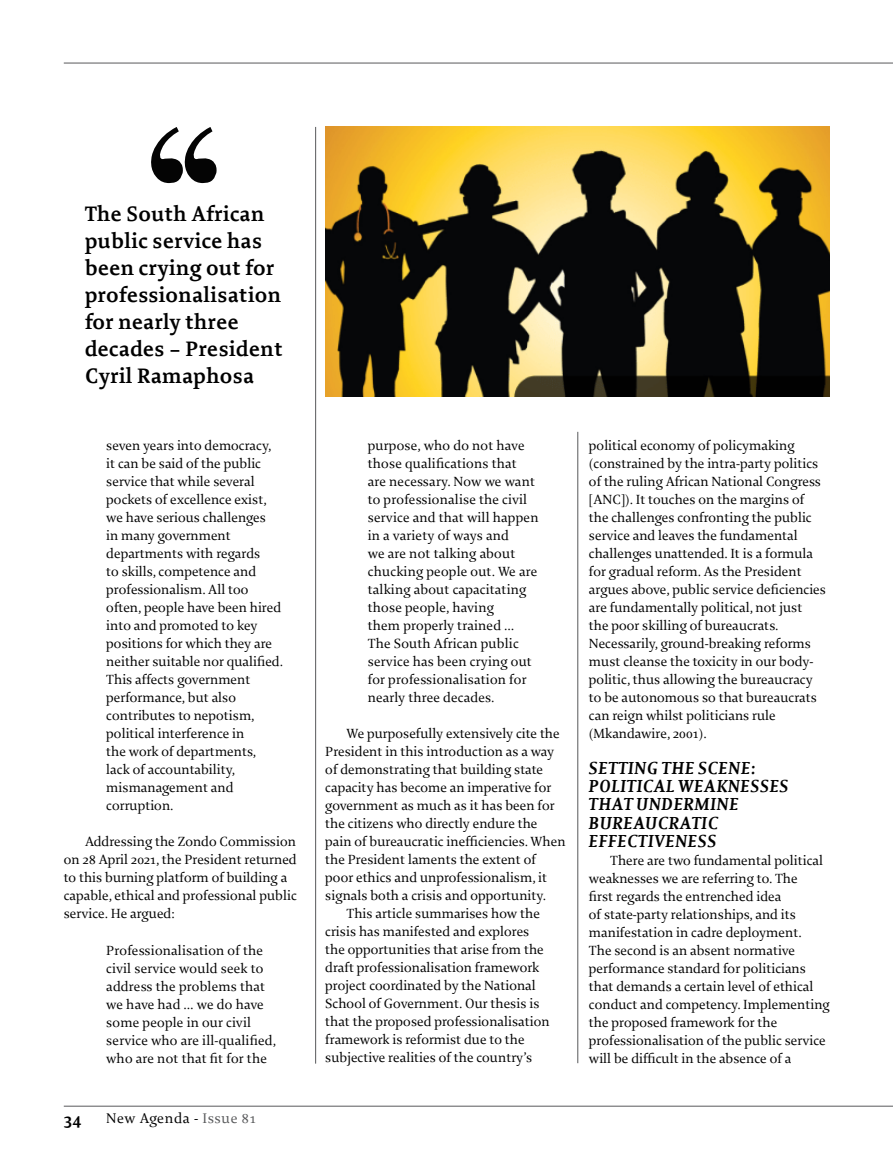
<style>
.page{position:relative;width:893px;height:1170px;background:#fff}
.page>*{position:absolute;margin:0;border:0;box-sizing:border-box;transform-origin:0 0}
.t1{font:700 22.5px/27px "Enigma";letter-spacing:.02em;color:#000}
.t2{font:italic 700 18.75px/18px "Enigma";letter-spacing:.03em;color:#000}
.t3{font:700 18.75px "Enigma";color:#000}
.t4{font:15px "Enigma";letter-spacing:.04em;color:#000}
.t5{font:14.25px/18px "Enigma";color:#000}
.s1{color:#58595b}
</style>
<div class="page">
<hr style="left:64px;top:1105px;width:829px;height:1px;background:#58595b">
<hr style="left:64px;top:63px;width:829px;height:1px;background:#58595b">
<hr style="left:315px;top:127px;width:1px;height:936px;background:#58595b">
<hr style="left:577px;top:432px;width:1px;height:631px;background:#58595b">
<img style="left:151px;top:127px;width:66px;height:56px">
<img style="left:325px;top:127px;width:505px;height:269px">
<h1 class="t1" style="left:85px;top:201px;width:199px">The South African public service has been crying out for professionalisation for nearly three decades – President<br>Cyril Ramaphosa</h1>
<p class="t5" style="left:106px;top:437px;width:178px">seven years into democracy, it can be said of the public service that while several pockets of excellence exist, we have serious challenges<br>in many government departments with regards<br>to skills, competence and professionalism. All too often, people have been hired into and promoted to key positions for which they are neither suitable nor qualified.<br>This affects government performance, but also contributes to nepotism, political interference in<br>the work of departments, lack of accountability, mismanagement and corruption.</p>
<p class="t5" style="left:64px;top:833px;width:235px;text-indent:21px">Addressing the Zondo Commission on 28 April 2021, the President returned to this burning platform of building a capable, ethical and professional public service. He argued:</p>
<p class="t5" style="left:106px;top:941px;width:171px">Professionalisation of the civil service would seek to address the problems that we have had … we do have some people in our civil service who are ill-qualified, who are not that fit for the</p>
<h2 class="t3" style="left:64px;top:1108px;width:20px">34</h2>
<p class="t4" style="left:106px;top:1109px;width:151px">New Agenda - <span class="s1">Issue 81</span></p>
<p class="t5" style="left:368px;top:437px;width:172px">purpose, who do not have those qualifications that are necessary. Now we want to professionalise the civil service and that will happen in a variety of ways and<br>we are not talking about chucking people out. We are talking about capacitating those people, having<br>them properly trained …<br>The South African public service has been crying out for professionalisation for nearly three decades.</p>
<p class="t5" style="left:347px;top:725px;width:215px">We purposefully extensively cite the</p>
<p class="t5" style="left:325px;top:743px;width:230px">President in this introduction as a way</p>
<p class="t5" style="left:325px;top:761px;width:219px">of demonstrating that building state</p>
<p class="t5" style="left:325px;top:779px;width:228px">capacity has become an imperative for</p>
<p class="t5" style="left:325px;top:797px;width:231px">government as much as it has been for</p>
<p class="t5" style="left:325px;top:815px;width:214px">the citizens who directly endure the</p>
<p class="t5" style="left:325px;top:833px;width:242px">pain of bureaucratic inefficiencies. When</p>
<p class="t5" style="left:325px;top:851px;width:212px">the President laments the extent of</p>
<p class="t5" style="left:325px;top:869px;width:223px">poor ethics and unprofessionalism, it</p>
<p class="t5" style="left:325px;top:887px;width:222px">signals both a crisis and opportunity.</p>
<p class="t5" style="left:347px;top:905px;width:195px">This article summarises how the</p>
<p class="t5" style="left:325px;top:923px;width:206px">crisis has manifested and explores</p>
<p class="t5" style="left:325px;top:941px;width:220px">the opportunities that arise from the</p>
<p class="t5" style="left:325px;top:959px;width:215px">draft professionalisation framework</p>
<p class="t5" style="left:325px;top:977px;width:212px">project coordinated by the National</p>
<p class="t5" style="left:325px;top:995px;width:216px">School of Government. Our thesis is</p>
<p class="t5" style="left:325px;top:1013px;width:226px">that the proposed professionalisation</p>
<p class="t5" style="left:325px;top:1031px;width:201px">framework is reformist due to the</p>
<p class="t5" style="left:325px;top:1049px;width:209px">subjective realities of the country’s</p>
<p class="t5" style="left:589px;top:437px;width:239px">political economy of policymaking (constrained by the intra-party politics of the ruling African National Congress [ANC]). It touches on the margins of the challenges confronting the public service and leaves the fundamental challenges unattended. It is a formula for gradual reform. As the President argues above, public service deficiencies are fundamentally political, not just<br>the poor skilling of bureaucrats.<br>Necessarily, ground-breaking reforms must cleanse the toxicity in our body&shy;politic, thus allowing the bureaucracy to be autonomous so that bureaucrats can reign whilst politicians rule (Mkandawire, 2001).</p>
<h2 class="t2" style="left:589px;top:759px;width:201px">SETTING THE SCENE:<br>POLITICAL WEAKNESSES<br>THAT UNDERMINE<br>BUREAUCRATIC<br>EFFECTIVENESS</h2>
<p class="t5" style="left:589px;top:851px;width:242px;text-indent:21px">There are two fundamental political weaknesses we are referring to. The<br>first regards the entrenched idea<br>of state-party relationships, and its manifestation in cadre deployment.<br>The second is an absent normative performance standard for politicians that demands a certain level of ethical conduct and competency. Implementing the proposed framework for the professionalisation of the public service will be difficult in the absence of a</p>
</div>
